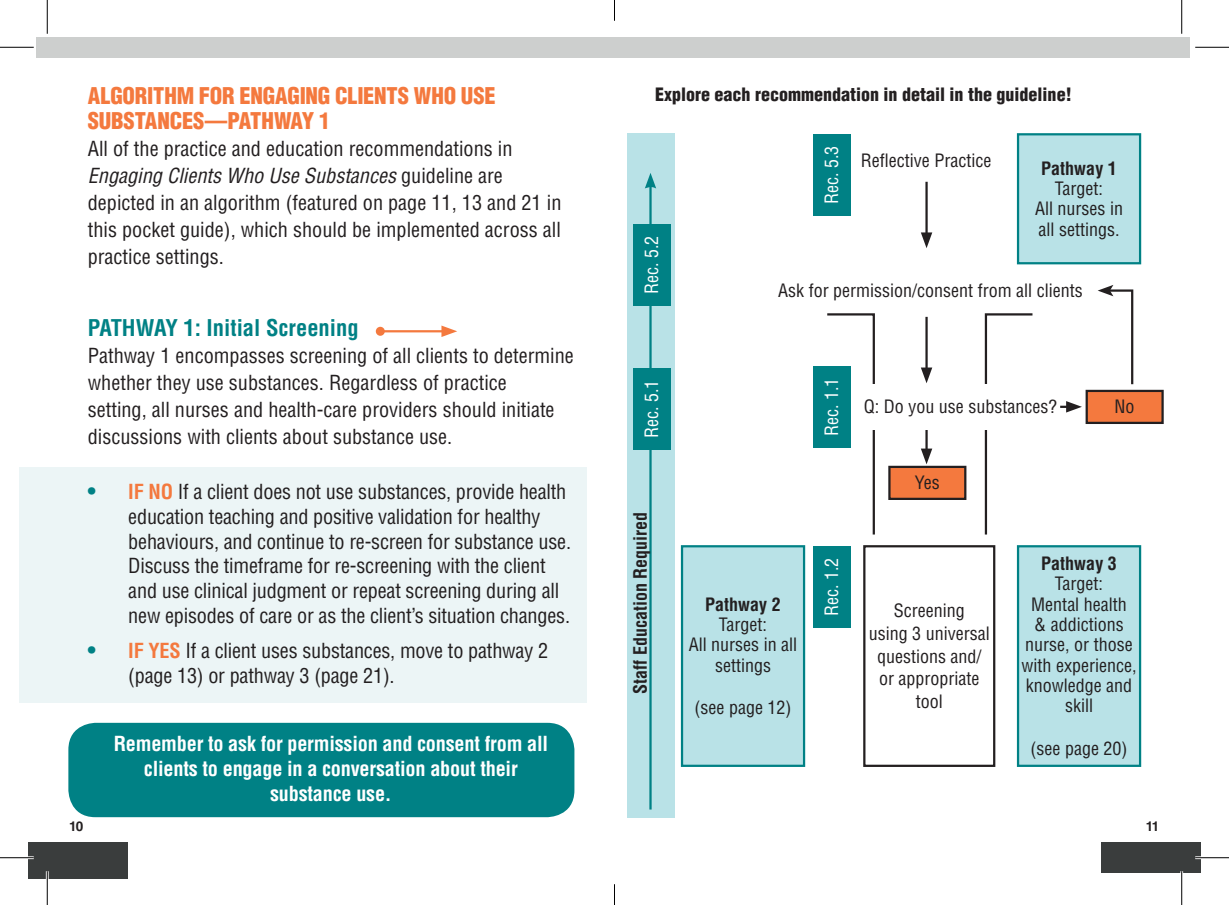
<style>
.page{position:relative;width:1229px;height:905px;background:#fff}
.page>*{position:absolute;margin:0;border:0;box-sizing:border-box;transform-origin:0 0}
.t1{font:900 condensed 22.5px/24.8px "Helvetica LT Std";letter-spacing:-.01em;color:#f4793e}
.t2{font:700 condensed 22.5px "Helvetica LT Std";color:#008185}
.t3{font:condensed 20.25px/27px "Helvetica LT Std";color:#231f20}
.t4{font:700 condensed 20.25px/24.8px "Helvetica LT Std";letter-spacing:-.01em;color:#fff;text-align:center}
.t5{font:condensed 18px/20.2px "Helvetica LT Std";color:#231f20;text-align:center}
.t6{font:900 condensed 18px "Helvetica LT Std";color:#231f20}
.t7{font:700 condensed 18px "Helvetica LT Std";color:#231f20}
.t8{font:condensed 18px "Helvetica LT Std";color:#fff}
.t9{font:700 13.5px "Helvetica LT Std";color:#231f20}
.s1{font-style:italic}
.s2{font-weight:700;font-stretch:normal;font-size:22.5px;color:#008185}
.s3{font-weight:700;color:#f4793e}
</style>
<div class="page">
<div style="left:1100px;top:842px;width:100px;height:30px;background:#3a3d3d"></div>
<div style="left:28px;top:842px;width:100px;height:36px;background:#3a3d3d"></div>
<div style="left:36px;top:37px;width:1153px;height:20px;background:#cdcfce"></div>
<div style="left:627px;top:133px;width:48px;height:684px;background:#b9e2e7"></div>
<hr style="left:649px;top:185px;width:2px;height:624px;background:#008185">
<svg style="left:645px;top:173px;width:11px;height:15px"></svg>
<div style="left:20px;top:467px;width:567px;height:235px;background:#ecf5f6"></div>
<div style="left:68px;top:722px;width:506px;height:95px;background:#008185;border-radius:27px"></div>
<hr style="left:380px;top:330px;width:65px;height:2px;background:#f4793e">
<div style="left:376px;top:327px;width:9px;height:9px;background:#f4793e;border-radius:50%"></div>
<svg style="left:441px;top:325px;width:16px;height:12px"></svg>
<div style="left:813px;top:134px;width:37px;height:82px;background:#008185"></div>
<div style="left:813px;top:366px;width:37px;height:81px;background:#008185"></div>
<div style="left:813px;top:546px;width:37px;height:81px;background:#008185"></div>
<div style="left:682px;top:546px;width:122px;height:219px;background:#b9e2e7"></div>
<div style="left:681px;top:545px;width:124px;height:222px;border:2px solid #008185"></div>
<div style="left:863px;top:545px;width:132px;height:222px;border:2px solid #231f20"></div>
<div style="left:1018px;top:546px;width:122px;height:219px;background:#b9e2e7"></div>
<div style="left:1017px;top:545px;width:124px;height:222px;border:2px solid #008185"></div>
<div style="left:1018px;top:134px;width:122px;height:129px;background:#b9e2e7"></div>
<div style="left:1017px;top:133px;width:124px;height:131px;border:2px solid #008185"></div>
<div style="left:1086px;top:391px;width:76px;height:32px;background:#f4793e"></div>
<div style="left:1085px;top:390px;width:78px;height:34px;border:2px solid #231f20"></div>
<div style="left:889px;top:467px;width:76px;height:32px;background:#f4793e"></div>
<div style="left:888px;top:466px;width:78px;height:34px;border:2px solid #231f20"></div>
<hr style="left:925px;top:182px;width:2px;height:54px;background:#231f20">
<svg style="left:921px;top:232px;width:11px;height:16px"></svg>
<hr style="left:925px;top:317px;width:2px;height:54px;background:#231f20">
<svg style="left:921px;top:367px;width:11px;height:16px"></svg>
<hr style="left:925px;top:429px;width:2px;height:23px;background:#231f20">
<svg style="left:921px;top:448px;width:11px;height:16px"></svg>
<svg style="left:825px;top:313px;width:50px;height:222px"></svg>
<svg style="left:984px;top:313px;width:49px;height:222px"></svg>
<div style="left:861px;top:384px;width:199px;height:45px;background:#fff"></div>
<svg style="left:1060px;top:401px;width:21px;height:11px"></svg>
<svg style="left:1098px;top:285px;width:36px;height:100px"></svg>
<div style="left:633px;top:224px;width:37px;height:82px;background:#008185"></div>
<div style="left:633px;top:368px;width:37px;height:82px;background:#008185"></div>
<hr style="left:0;top:856px;width:34px;height:3px;background:#fff">
<hr style="left:1195px;top:856px;width:33px;height:3px;background:#fff">
<hr style="left:46px;top:871px;width:3px;height:33px;background:#fff">
<hr style="left:1180px;top:871px;width:3px;height:33px;background:#fff">
<hr style="left:0;top:47px;width:34px;height:1px;background:#000">
<hr style="left:1195px;top:47px;width:33px;height:1px;background:#000">
<hr style="left:0;top:857px;width:34px;height:1px;background:#000">
<hr style="left:1195px;top:857px;width:33px;height:1px;background:#000">
<hr style="left:47px;top:0;width:1px;height:34px;background:#000">
<hr style="left:47px;top:871px;width:1px;height:33px;background:#000">
<hr style="left:1181px;top:0;width:1px;height:34px;background:#000">
<hr style="left:1181px;top:871px;width:1px;height:33px;background:#000">
<svg style="left:614px;top:0;width:1px;height:20px"></svg>
<svg style="left:614px;top:884px;width:1px;height:20px"></svg>
<p class="t1" style="left:88px;top:83px;width:409px;text-indent:218px">ng Clients Who Use<br>Substances—Pathway 1</p>
<p class="t3" style="left:88px;top:135px;width:475px">All of the practice and education recommendations in <span class="s1">Engaging Clients Who Use Substances</span> guideline are depicted in an algorithm (featured on page 11, 13 and 21 in this pocket guide), which should be implemented across all practice settings.</p>
<p class="t1" style="left:88px;top:83px;width:187px">Algorithm for Engagi</p>
<p class="t2" style="left:88px;top:313px;width:272px">PATHWAY 1: Initial Screening</p>
<p class="t3" style="left:88px;top:342px;width:487px">Pathway 1 encompasses screening of all clients to determine whether they use substances. Regardless of practice<br>setting, all nurses and health-care providers should initiate discussions with clients about substance use.</p>
<p class="t3" style="left:128px;top:479px;width:444px;line-height:24.8px;text-indent:-40px"><span class="s2">•</span> <span class="s3">IF NO</span> If a client does not use substances, provide health education teaching and positive validation for healthy behaviours, and continue to re-screen for substance use.<br>Discuss the timeframe for re-screening with the client and use clinical judgment or repeat screening during all new episodes of care or as the client’s situation changes.</p>
<p class="t3" style="left:128px;top:638px;width:421px;line-height:24.8px;text-indent:-40px"><span class="s2">•</span> <span class="s3">IF YES</span> If a client uses substances, move to pathway 2 (page 13) or pathway 3 (page 21).</p>
<p class="t4" style="left:114px;top:731px;width:436px">Remember to ask for permission and consent from all clients to engage in a conversation about their substance use.</p>
<p class="t6" style="left:655px;top:83px;width:418px">Explore each recommendation in detail in the guideline!</p>
<p class="t8" style="left:640px;top:294px;width:60px;rotate:-90deg">Rec. 5.2</p>
<p class="t8" style="left:820px;top:204px;width:60px;rotate:-90deg">Rec. 5.3</p>
<p class="t5" style="left:861px;top:150px;width:132px">Reflective Practice</p>
<p class="t7" style="left:1041px;top:157px;width:77px">Pathway 1</p>
<p class="t5" style="left:1035px;top:178px;width:89px">Target:<br>All nurses in all settings.</p>
<p class="t5" style="left:778px;top:280px;width:306px">Ask for permission/consent from all clients</p>
<p class="t8" style="left:640px;top:438px;width:60px;rotate:-90deg">Rec. 5.1</p>
<p class="t7" style="left:629px;top:693px;width:184px;rotate:-90deg">Staff Education Required</p>
<p class="t7" style="left:705px;top:593px;width:77px">Pathway 2</p>
<p class="t5" style="left:689px;top:614px;width:110px">Target:<br>All nurses in all settings</p>
<p class="t5" style="left:694px;top:697px;width:98px">(see page 12)</p>
<p class="t8" style="left:820px;top:436px;width:60px;rotate:-90deg">Rec. 1.1</p>
<p class="t5" style="left:863px;top:396px;width:195px">Q: Do you use substances?</p>
<p class="t5" style="left:914px;top:472px;width:27px">Yes</p>
<p class="t5" style="left:1114px;top:396px;width:21px">No</p>
<p class="t8" style="left:820px;top:616px;width:60px;rotate:-90deg">Rec. 1.2</p>
<p class="t5" style="left:868px;top:599px;width:122px;line-height:22.5px">Screening<br>using 3 universal questions and/ or appropriate tool</p>
<p class="t7" style="left:1041px;top:552px;width:77px">Pathway 3</p>
<p class="t5" style="left:1021px;top:573px;width:116px">Target:<br>Mental health<br>&amp; addictions nurse, or those with experience, knowledge and skill</p>
<p class="t5" style="left:1030px;top:738px;width:98px">(see page 20)</p>
<p class="t9" style="left:69px;top:818px;width:16px">10</p>
<p class="t9" style="left:1145px;top:818px;width:15px">11</p>
</div>
